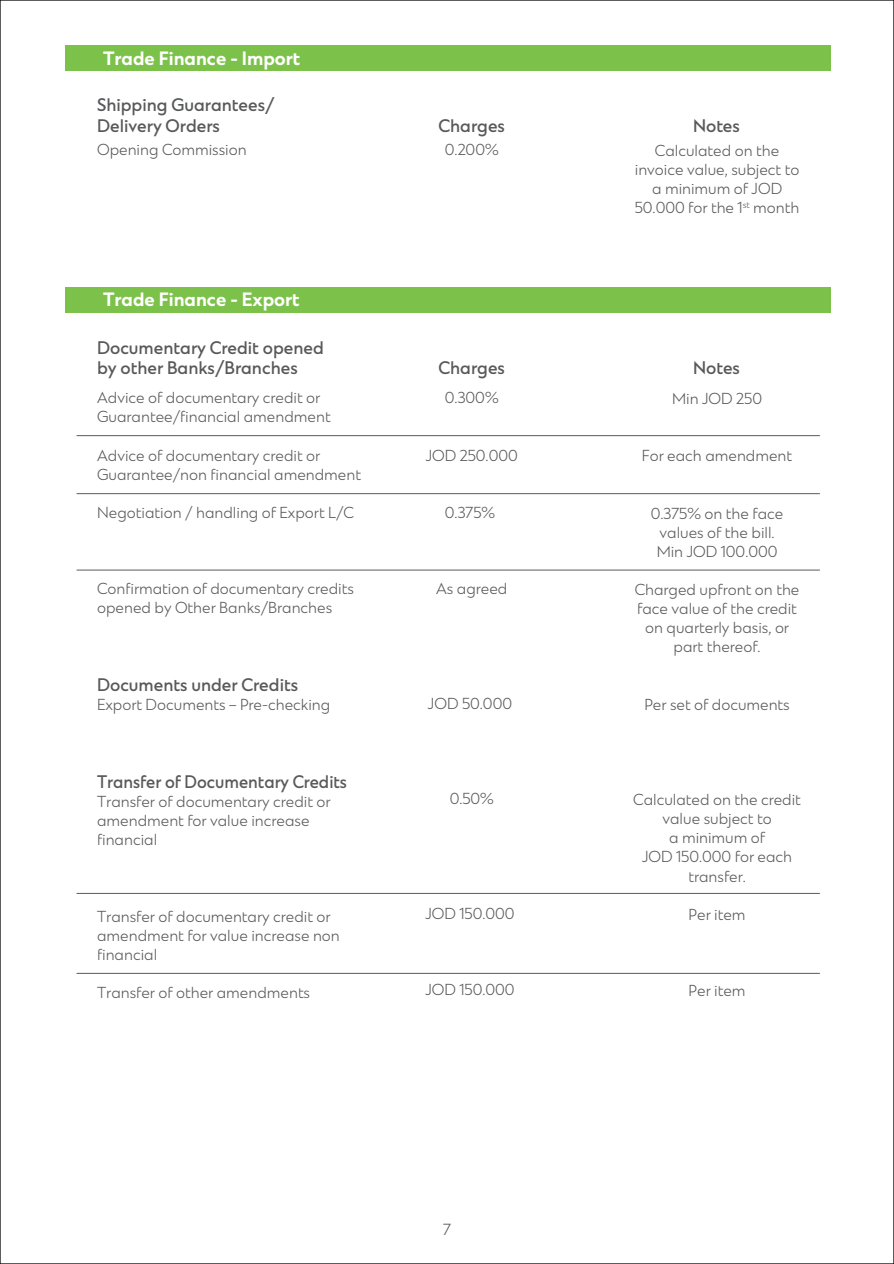
<style>
.page{position:relative;width:894px;height:1264px;background:#fff}
.page>*{position:absolute;margin:0;border:0;box-sizing:border-box;transform-origin:0 0}
.t1{font:700 18px "SC Prosper Sans";color:#fff}
.t2{font:500 16.95px/20.4px "SC Prosper Sans";color:#58595b}
.t3{font:500 16.95px "SC Prosper Sans";color:#58595b;scale:.96 1}
.t4{font:300 15px "SC Prosper Sans";color:#58595b}
.t5{font:300 14.85px/19px "SC Prosper Sans";color:#58595b}
</style>
<div class="page">
<div style="left:65px;top:45px;width:765px;height:26px;background:#7cc24a"></div>
<div style="left:65px;top:287px;width:765px;height:25px;background:#7cc24a"></div>
<hr style="left:77px;top:435px;width:742px;height:1px;background:#58595b">
<hr style="left:77px;top:569px;width:742px;height:1px;background:#58595b">
<hr style="left:77px;top:493px;width:742px;height:1px;background:#58595b">
<hr style="left:77px;top:893px;width:742px;height:1px;background:#58595b">
<hr style="left:77px;top:972px;width:742px;height:1px;background:#58595b">
<p class="t1" style="left:103px;top:48px;width:198px">Trade Finance - Import</p>
<p class="t2" style="left:97px;top:97px;width:179px">Shipping Guarantees/<br>Delivery Orders</p>
<p class="t5" style="left:97px;top:142px;width:151px">Opening Commission</p>
<p class="t1" style="left:103px;top:289px;width:198px">Trade Finance - Export</p>
<p class="t2" style="left:97px;top:339px;width:228px">Documentary Credit opened by other Banks/Branches</p>
<p class="t5" style="left:97px;top:390px;width:235px">Advice of documentary credit or<br>Guarantee/financial amendment</p>
<p class="t5" style="left:97px;top:447px;width:265px">Advice of documentary credit or<br>Guarantee/non financial amendment</p>
<p class="t5" style="left:97px;top:504px;width:258px">Negotiation / handling of Export L/C</p>
<p class="t5" style="left:97px;top:581px;width:258px">Confirmation of documentary credits opened by Other Banks/Branches</p>
<p class="t2" style="left:97px;top:676px;width:202px">Documents under Credits</p>
<p class="t5" style="left:97px;top:697px;width:235px">Export Documents – Pre-checking</p>
<p class="t3" style="left:97px;top:775px;width:262px">Transfer of Documentary Credits</p>
<p class="t5" style="left:97px;top:793px;width:235px">Transfer of documentary credit or amendment for value increase financial</p>
<p class="t5" style="left:97px;top:908px;width:244px">Transfer of documentary credit or amendment for value increase non financial</p>
<p class="t5" style="left:97px;top:984px;width:214px">Transfer of other amendments</p>
<p class="t2" style="left:438px;top:117px;width:68px">Charges</p>
<p class="t5" style="left:445px;top:142px;width:55px">0.200%</p>
<p class="t2" style="left:693px;top:117px;width:48px">Notes</p>
<p class="t5" style="left:634px;top:142px;width:166px;text-align:center">Calculated on the invoice value, subject to a minimum of JOD<br>50.000 for the 1<sup>st</sup> month</p>
<p class="t2" style="left:438px;top:360px;width:68px">Charges</p>
<p class="t2" style="left:693px;top:360px;width:48px">Notes</p>
<p class="t5" style="left:445px;top:390px;width:55px">0.300%</p>
<p class="t5" style="left:672px;top:390px;width:91px">Min JOD 250</p>
<p class="t5" style="left:425px;top:447px;width:94px">JOD 250.000</p>
<p class="t5" style="left:642px;top:448px;width:152px">For each amendment</p>
<p class="t5" style="left:445px;top:504px;width:52px">0.375%</p>
<p class="t5" style="left:436px;top:581px;width:73px">As agreed</p>
<p class="t5" style="left:650px;top:505px;width:134px;text-align:center">0.375% on the face values of the bill.<br>Min JOD 100.000</p>
<p class="t5" style="left:634px;top:581px;width:166px;text-align:center">Charged upfront on the face value of the credit on quarterly basis, or part thereof.</p>
<p class="t5" style="left:428px;top:695px;width:86px">JOD 50.000</p>
<p class="t5" style="left:644px;top:696px;width:147px">Per set of documents</p>
<p class="t5" style="left:449px;top:791px;width:46px">0.50%</p>
<p class="t5" style="left:425px;top:905px;width:91px">JOD 150.000</p>
<p class="t5" style="left:633px;top:791px;width:169px;text-align:center">Calculated on the credit value subject to<br>a minimum of<br>JOD 150.000 for each transfer.</p>
<p class="t5" style="left:688px;top:906px;width:58px">Per item</p>
<p class="t5" style="left:425px;top:982px;width:91px">JOD 150.000</p>
<p class="t5" style="left:688px;top:982px;width:58px">Per item</p>
<p class="t4" style="left:443px;top:1223px;width:9px">7</p>
</div>
